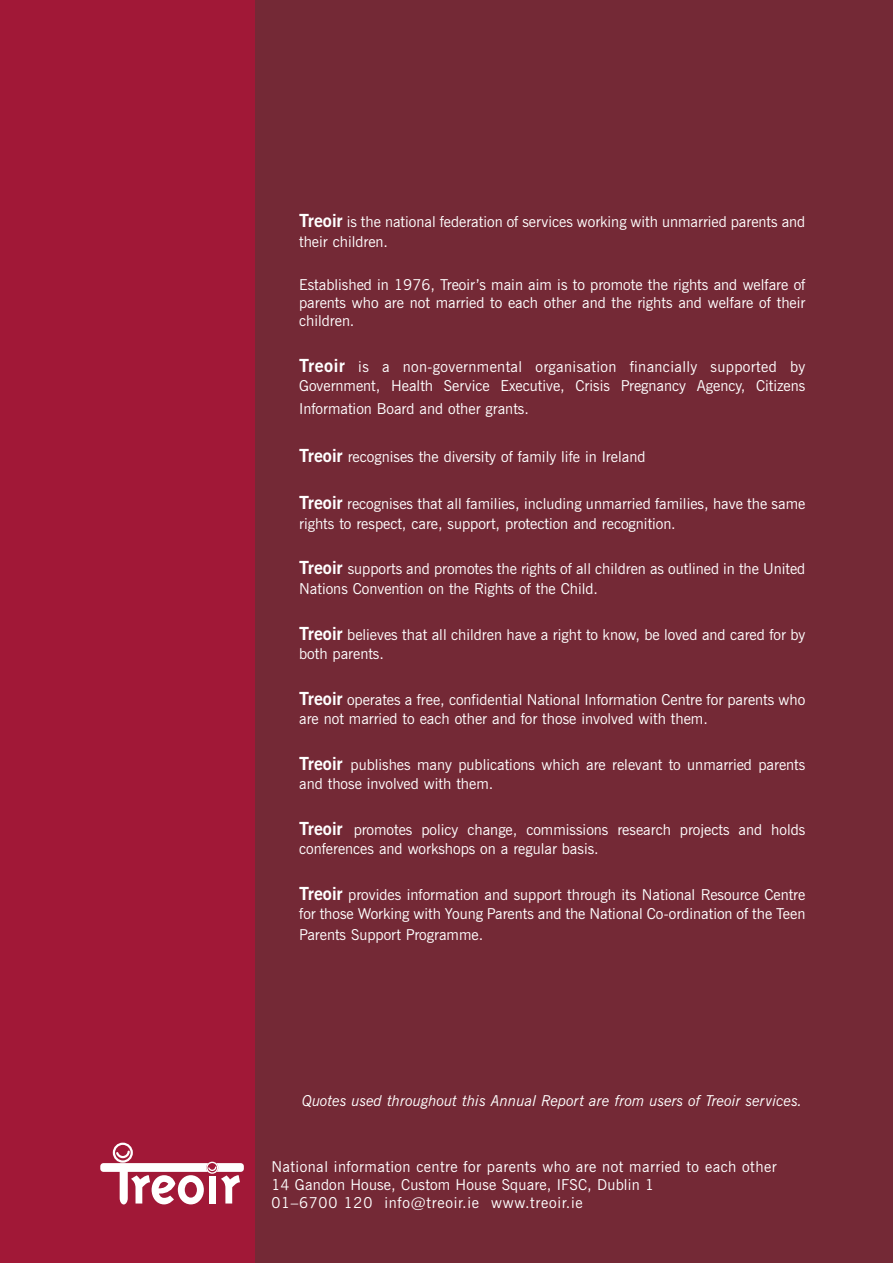
<style>
.page{position:relative;width:893px;height:1263px;background:#fff}
.page>*{position:absolute;margin:0;border:0;box-sizing:border-box;transform-origin:0 0}
.t1{font:15px/19.4px "News Gothic BT";color:#fff}
.t2{font:15px/18px "News Gothic BT";letter-spacing:.03em;color:#fff}
.t3{font:italic 15px "News Gothic BT";color:#fff}
.s1{font-weight:700;font-size:18px}
</style>
<div class="page">
<div style="left:0;top:0;width:261px;height:1263px;background:#a11837"></div>
<div style="left:255px;top:0;width:638px;height:1263px;background:#742936"></div>
<div style="left:113px;top:1142px;width:20px;height:21px;border:2px solid #fff;border-radius:50%"></div>
<svg style="left:100px;top:1149px;width:144px;height:55px"></svg>
<p class="t1" style="left:299px;top:214px;width:508px"><span class="s1">Treoir</span> is the national federation of services working with unmarried parents and their children.</p>
<p class="t1" style="left:299px;top:277px;width:508px;line-height:18px;text-align:justify">Established in 1976, Treoir’s main aim is to promote the rights and welfare of parents who are not married to each other and the rights and welfare of their children.</p>
<p class="t1" style="left:299px;top:358px;width:508px"><span class="s1">Treoir</span> is a non-governmental organisation financially supported by<br>Government, Health Service Executive, Crisis Pregnancy Agency, Citizens</p>
<p class="t1" style="left:299px;top:400px;width:231px">Information Board and other grants.</p>
<p class="t1" style="left:299px;top:448px;width:348px"><span class="s1">Treoir</span> recognises the diversity of family life in Ireland</p>
<p class="t1" style="left:299px;top:496px;width:508px"><span class="s1">Treoir</span> recognises that all families, including unmarried families, have the same rights to respect, care, support, protection and recognition.</p>
<p class="t1" style="left:299px;top:561px;width:508px"><span class="s1">Treoir</span> supports and promotes the rights of all children as outlined in the United<br>Nations Convention on the Rights of the Child.</p>
<p class="t1" style="left:299px;top:626px;width:508px"><span class="s1">Treoir</span> believes that all children have a right to know, be loved and cared for by both parents.</p>
<p class="t1" style="left:299px;top:691px;width:508px"><span class="s1">Treoir</span> operates a free, confidential National Information Centre for parents who are not married to each other and for those involved with them.</p>
<p class="t1" style="left:299px;top:756px;width:508px"><span class="s1">Treoir</span> publishes many publications which are relevant to unmarried parents and those involved with them.</p>
<p class="t1" style="left:299px;top:821px;width:508px"><span class="s1">Treoir</span> promotes policy change, commissions research projects and holds conferences and workshops on a regular basis.</p>
<p class="t1" style="left:299px;top:886px;width:508px;line-height:19.8px;text-align:justify"><span class="s1">Treoir</span> provides information and support through its National Resource Centre for those Working with Young Parents and the National Co-ordination of the Teen Parents Support Programme.</p>
<p class="t3" style="left:302px;top:1095px;width:502px">Quotes used throughout this Annual Report are from users of Treoir services.</p>
<p class="t2" style="left:271px;top:1159px;width:507px">National information centre for parents who are not married to each other<br>14 Gandon House, Custom House Square, IFSC, Dublin 1<br>01–6700 120 info@treoir.ie www.treoir.ie</p>
</div>
